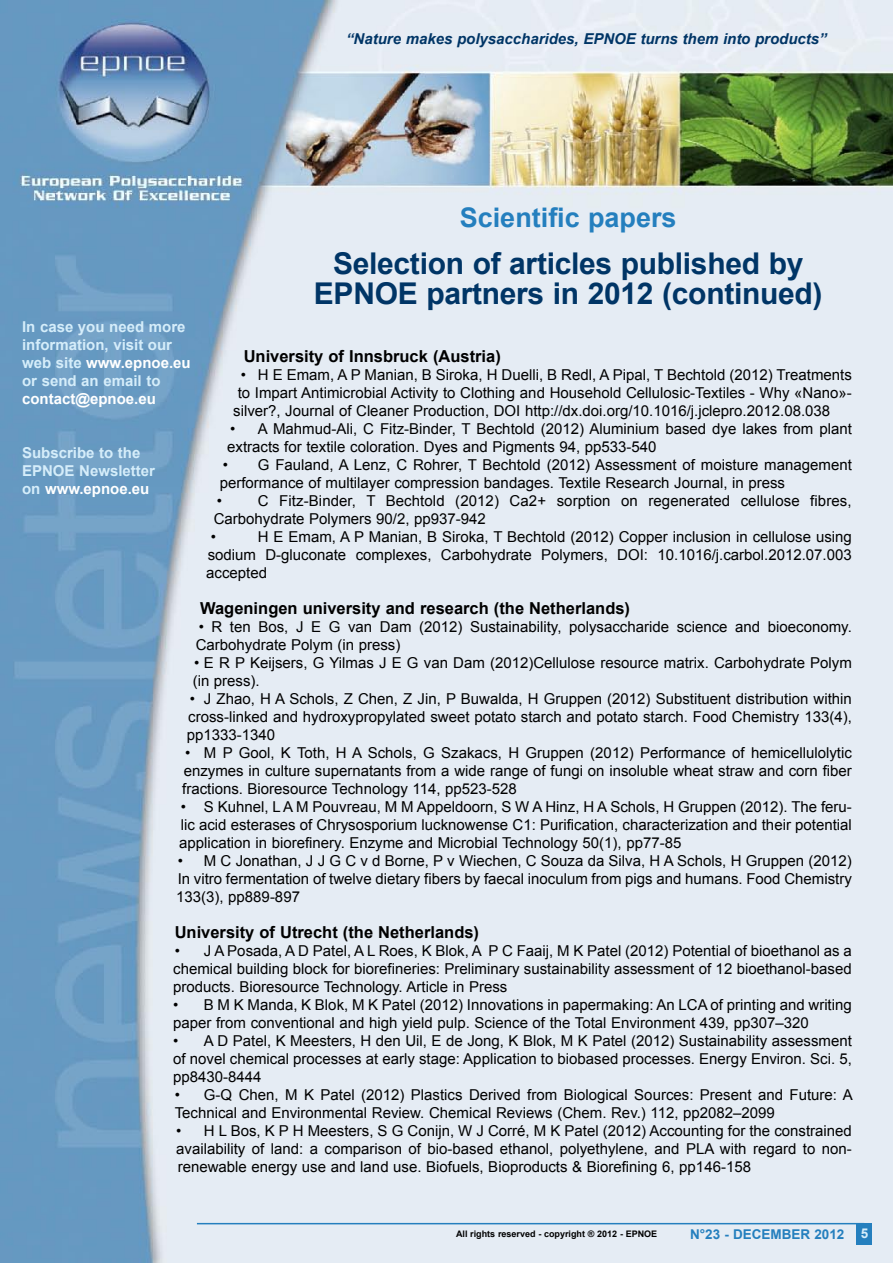
<style>
.page{position:relative;width:893px;height:1263px;background:#fff}
.page>*{position:absolute;margin:0;border:0;box-sizing:border-box;transform-origin:0 0}
.t1{font:700 30px/30px "Arial";letter-spacing:-.01em;color:#003566;text-align:center}
.t2{font:700 27px "Arial";color:#247fbe}
.t3{font:700 16.5px "Arial";color:#000}
.t4{font:15px/18px "Arial";color:#000;text-align:justify}
.t5{font:700 15px/18px "Arial";color:#d5edfa}
.t6{font:italic 700 15px "Arial";color:#003566}
.t7{font:700 15px "Arial";color:#fff}
.t8{font:700 13.5px "Arial";color:#247fbe}
.t9{font:700 9px "Arial";color:#000}
.s1{color:#fff}
.s2{color:#d5edfa}
</style>
<div class="page">
<img style="left:0;top:0;width:892px;height:1263px">
<hr style="left:197px;top:1223px;width:667px;height:1px;background:#247fbe">
<div style="left:856px;top:1223px;width:16px;height:21px;background:#247fbe"></div>
<p class="t6" style="left:346px;top:29px;width:482px">“Nature makes polysaccharides, EPNOE turns them into products”</p>
<h2 class="t2" style="left:460px;top:200px;width:218px">Scientific papers</h2>
<h1 class="t1" style="left:314px;top:250px;width:510px">Selection of articles published by<br>EPNOE partners in 2012 (continued)</h1>
<p class="t5" style="left:22px;top:318px;width:170px">In case you need more information, visit our web site <span class="s1">www.epnoe.eu </span>or send an email to</p>
<p class="t7" style="left:22px;top:389px;width:135px">contact@epnoe.eu</p>
<p class="t5" style="left:22px;top:444px;width:134px">Subscribe to the<br>EPNOE Newsletter on <span class="s1">www.epnoe.eu</span></p>
<p class="t3" style="left:244px;top:345px;width:259px">University of Innsbruck (Austria)</p>
<p class="t4" style="left:241px;top:366px;width:613px">• H E Emam, A P Manian, B Siroka, H Duelli, B Redl, A Pipal, T Bechtold (2012) Treatments</p>
<p class="t4" style="left:238px;top:384px;width:616px">to Impart Antimicrobial Activity to Clothing and Household Cellulosic-Textiles - Why «Nano»-</p>
<p class="t4" style="left:233px;top:402px;width:598px">silver?, Journal of Cleaner Production, DOI http://dx.doi.org/10.1016/j.jclepro.2012.08.038</p>
<p class="t4" style="left:227px;top:420px;width:626px">• A Mahmud-Ali, C Fitz-Binder, T Bechtold (2012) Aluminium based dye lakes from plant extracts for textile coloration. Dyes and Pigments 94, pp533-540</p>
<p class="t4" style="left:220px;top:456px;width:634px">• G Fauland, A Lenz, C Rohrer, T Bechtold (2012) Assessment of moisture management performance of multilayer compression bandages. Textile Research Journal, in press</p>
<p class="t4" style="left:211px;top:492px;width:642px;text-align:left;text-indent:6px">• C Fitz-Binder, T Bechtold (2012) Ca2+ sorption on regenerated cellulose fibres,<br>Carbohydrate Polymers 90/2, pp937-942<br>•</p>
<p class="t4" style="left:206px;top:528px;width:647px;text-indent:52px">H E Emam, A P Manian, B Siroka, T Bechtold (2012) Copper inclusion in cellulose using sodium D-gluconate complexes, Carbohydrate Polymers, DOI: 10.1016/j.carbol.2012.07.003 accepted</p>
<p class="t3" style="left:200px;top:597px;width:431px">Wageningen university and research (the Netherlands)</p>
<p class="t4" style="left:196px;top:618px;width:658px">• R ten Bos, J E G van Dam (2012) Sustainability, polysaccharide science and bioeconomy.<br>Carbohydrate Polym (in press)</p>
<p class="t4" style="left:193px;top:654px;width:661px">• E R P Keijsers, G Yilmas J E G van Dam (2012)Cellulose resource matrix. Carbohydrate Polym (in press).</p>
<p class="t4" style="left:187px;top:690px;width:667px">• J Zhao, H A Schols, Z Chen, Z Jin, P Buwalda, H Gruppen (2012) Substituent distribution within cross-linked and hydroxypropylated sweet potato starch and potato starch. Food Chemistry 133(4), pp1333-1340</p>
<p class="t4" style="left:182px;top:744px;width:671px">• M P Gool, K Toth, H A Schols, G Szakacs, H Gruppen (2012) Performance of hemicellulolytic enzymes in culture supernatants from a wide range of fungi on insoluble wheat straw and corn fiber fractions. Bioresource Technology 114, pp523-528</p>
<p class="t4" style="left:179px;top:798px;width:674px">• S Kuhnel, L A M Pouvreau, M M Appeldoorn, S W A Hinz, H A Schols, H Gruppen (2012). The feru&shy;lic acid esterases of Chrysosporium lucknowense C1: Purification, characterization and their potential application in biorefinery. Enzyme and Microbial Technology 50(1), pp77-85</p>
<p class="t4" style="left:176px;top:852px;width:677px">• M C Jonathan, J J G C v d Borne, P v Wiechen, C Souza da Silva, H A Schols, H Gruppen (2012)<br>In vitro fermentation of twelve dietary fibers by faecal inoculum from pigs and humans. Food Chemistry 133(3), pp889-897</p>
<p class="t3" style="left:175px;top:921px;width:306px">University of Utrecht (the Netherlands)</p>
<p class="t4" style="left:173px;top:942px;width:680px">• J A Posada, A D Patel, A L Roes, K Blok, A P C Faaij, M K Patel (2012) Potential of bioethanol as a chemical building block for biorefineries: Preliminary sustainability assessment of 12 bioethanol-based products. Bioresource Technology. Article in Press</p>
<p class="t4" style="left:173px;top:996px;width:680px">• B M K Manda, K Blok, M K Patel (2012) Innovations in papermaking: An LCA of printing and writing paper from conventional and high yield pulp. Science of the Total Environment 439, pp307–320</p>
<p class="t4" style="left:173px;top:1032px;width:680px">• A D Patel, K Meesters, H den Uil, E de Jong, K Blok, M K Patel (2012) Sustainability assessment of novel chemical processes at early stage: Application to biobased processes. Energy Environ. Sci. 5, pp8430-8444</p>
<p class="t4" style="left:175px;top:1086px;width:679px">• G-Q Chen, M K Patel (2012) Plastics Derived from Biological Sources: Present and Future: A<br>Technical and Environmental Review. Chemical Reviews (Chem. Rev.) 112, pp2082–2099</p>
<p class="t4" style="left:176px;top:1122px;width:677px">• H L Bos, K P H Meesters, S G Conijn, W J Corré, M K Patel (2012) Accounting for the constrained availability of land: a comparison of bio-based ethanol, polyethylene, and PLA with regard to non&shy;renewable energy use and land use. Biofuels, Bioproducts &amp; Biorefining 6, pp146-158</p>
<p class="t9" style="left:456px;top:1228px;width:203px">All rights reserved - copyright ® 2012 - EPNOE</p>
<p class="t8" style="left:690px;top:1225px;width:180px">N°23 - DECEMBER 2012 <span class="s2">5</span></p>
</div>
